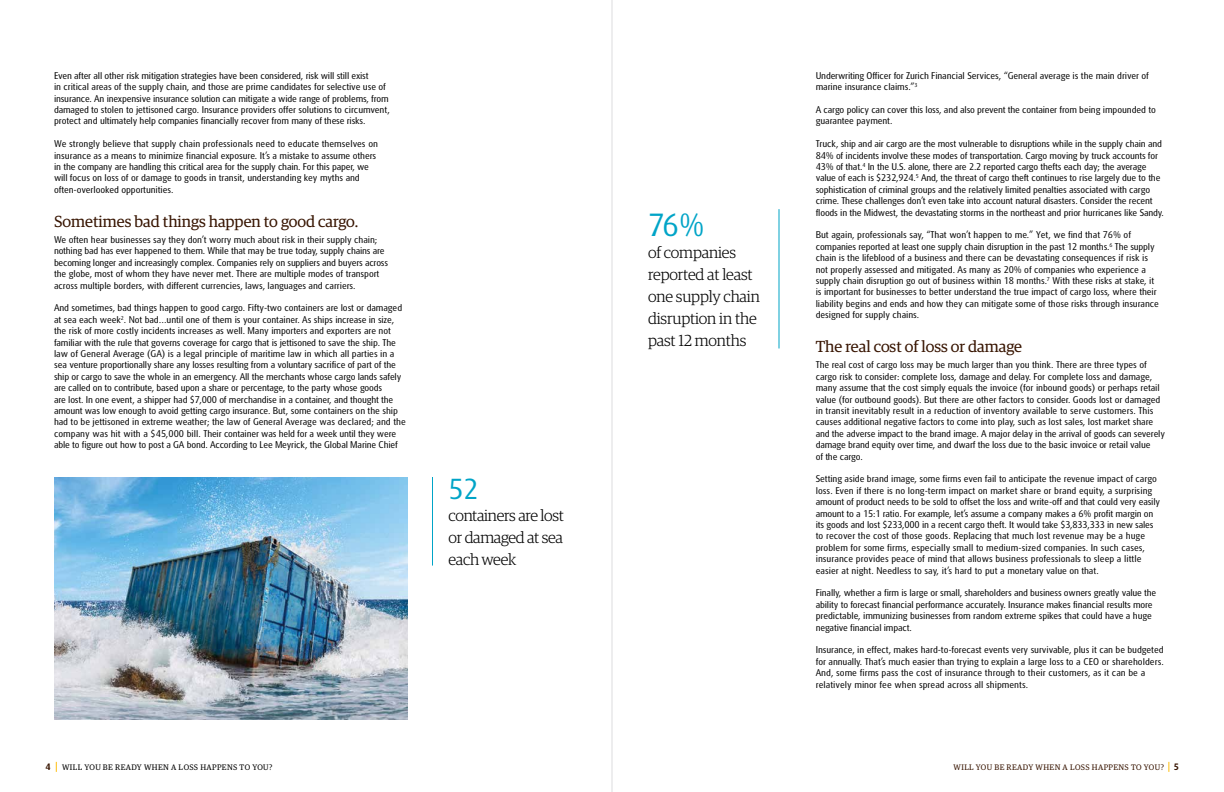
<style>
.page{position:relative;width:1224px;height:792px;background:#fff}
.page>*{position:absolute;margin:0;border:0;box-sizing:border-box;transform-origin:0 0}
.t1{font:31px "UPS Sans";color:#00a4c7}
.t2{font:28px "UPS Sans";color:#00a4c7}
.t3{font:300 16px/22px "Guardian Egyp";letter-spacing:-.01em;color:#000}
.t4{font:16px "Guardian Egyp";color:#371400}
.t5{font:9.5px/11.4px "UPS Sans";letter-spacing:-.01em;color:#000}
.t6{font:700 9px "UPS Sans";color:#371400}
.t7{font:8px "Guardian Egyp";letter-spacing:.055em;color:#371400}
.t8{font:8px "Guardian Egyp";letter-spacing:.055em;color:#000}
.s1{font-family:"UPS Sans";font-weight:700;font-size:9px}
</style>
<div class="page">
<hr style="left:779px;top:209px;width:1px;height:139px;background:#00a4c7">
<img style="left:54px;top:477px;width:354px;height:243px">
<hr style="left:432px;top:477px;width:1px;height:89px;background:#00a4c7">
<hr style="left:612px;top:0;width:1px;height:792px;background:#dcddde">
<p class="t5" style="left:54px;top:70px;width:337px">Even after all other risk mitigation strategies have been considered, risk will still exist<br>in critical areas of the supply chain, and those are prime candidates for selective use of insurance. An inexpensive insurance solution can mitigate a wide range of problems, from damaged to stolen to jettisoned cargo. Insurance providers offer solutions to circumvent, protect and ultimately help companies financially recover from many of these risks.</p>
<p class="t5" style="left:54px;top:138px;width:325px">We strongly believe that supply chain professionals need to educate themselves on insurance as a means to minimize financial exposure. It’s a mistake to assume others in the company are handling this critical area for the supply chain. For this paper, we will focus on loss of or damage to goods in transit, understanding key myths and often-overlooked opportunities.</p>
<h3 class="t4" style="left:54px;top:211px;width:306px">Sometimes bad things happen to good cargo.</h3>
<p class="t5" style="left:54px;top:234px;width:336px">We often hear businesses say they don’t worry much about risk in their supply chain; nothing bad has ever happened to them. While that may be true today, supply chains are becoming longer and increasingly complex. Companies rely on suppliers and buyers across the globe, most of whom they have never met. There are multiple modes of transport across multiple borders, with different currencies, laws, languages and carriers.</p>
<p class="t5" style="left:54px;top:302px;width:353px">And sometimes, bad things happen to good cargo. Fifty-two containers are lost or damaged at sea each week<sup>2</sup>. Not bad…until one of them is your container. As ships increase in size, the risk of more costly incidents increases as well. Many importers and exporters are not familiar with the rule that governs coverage for cargo that is jettisoned to save the ship. The law of General Average (GA) is a legal principle of maritime law in which all parties in a sea venture proportionally share any losses resulting from a voluntary sacrifice of part of the ship or cargo to save the whole in an emergency. All the merchants whose cargo lands safely are called on to contribute, based upon a share or percentage, to the party whose goods<br>are lost. In one event, a shipper had $7,000 of merchandise in a container, and thought the amount was low enough to avoid getting cargo insurance. But, some containers on the ship had to be jettisoned in extreme weather; the law of General Average was declared; and the company was hit with a $45,000 bill. Their container was held for a week until they were able to figure out how to post a GA bond. According to Lee Meyrick, the Global Marine Chief</p>
<h2 class="t2" style="left:449px;top:473px;width:32px">52</h2>
<h3 class="t3" style="left:449px;top:504px;width:117px;text-align:justify">containers are lost or damaged at sea each week</h3>
<h1 class="t1" style="left:648px;top:207px;width:58px">76%</h1>
<h3 class="t3" style="left:648px;top:241px;width:113px">of companies reported at least one supply chain disruption in the past 12 months</h3>
<p class="t5" style="left:816px;top:70px;width:335px">Underwriting Officer for Zurich Financial Services, “General average is the main driver of marine insurance claims.”<sup>3</sup></p>
<p class="t5" style="left:816px;top:104px;width:342px">A cargo policy can cover this loss, and also prevent the container from being impounded to guarantee payment.</p>
<p class="t5" style="left:816px;top:138px;width:350px">Truck, ship and air cargo are the most vulnerable to disruptions while in the supply chain and 84% of incidents involve these modes of transportation. Cargo moving by truck accounts for 43% of that.<sup>4</sup> In the U.S. alone, there are 2.2 reported cargo thefts each day; the average value of each is $232,924.<sup>5</sup> And, the threat of cargo theft continues to rise largely due to the sophistication of criminal groups and the relatively limited penalties associated with cargo crime. These challenges don’t even take into account natural disasters. Consider the recent floods in the Midwest, the devastating storms in the northeast and prior hurricanes like Sandy.</p>
<p class="t5" style="left:816px;top:229px;width:345px">But again, professionals say, “That won’t happen to me.” Yet, we find that 76% of companies reported at least one supply chain disruption in the past 12 months.<sup>6</sup> The supply chain is the lifeblood of a business and there can be devastating consequences if risk is not properly assessed and mitigated. As many as 20% of companies who experience a supply chain disruption go out of business within 18 months.<sup>7</sup> With these risks at stake, it is important for businesses to better understand the true impact of cargo loss, where their liability begins and ends and how they can mitigate some of those risks through insurance designed for supply chains.</p>
<h3 class="t4" style="left:816px;top:336px;width:208px">The real cost of loss or damage</h3>
<p class="t5" style="left:816px;top:359px;width:351px">The real cost of cargo loss may be much larger than you think. There are three types of cargo risk to consider: complete loss, damage and delay. For complete loss and damage, many assume that the cost simply equals the invoice (for inbound goods) or perhaps retail value (for outbound goods). But there are other factors to consider. Goods lost or damaged in transit inevitably result in a reduction of inventory available to serve customers. This causes additional negative factors to come into play, such as lost sales, lost market share and the adverse impact to the brand image. A major delay in the arrival of goods can severely damage brand equity over time, and dwarf the loss due to the basic invoice or retail value<br>of the cargo.</p>
<p class="t5" style="left:816px;top:473px;width:346px">Setting aside brand image, some firms even fail to anticipate the revenue impact of cargo loss. Even if there is no long-term impact on market share or brand equity, a surprising amount of product needs to be sold to offset the loss and write-off and that could very easily amount to a 15:1 ratio. For example, let’s assume a company makes a 6% profit margin on its goods and lost $233,000 in a recent cargo theft. It would take $3,833,333 in new sales to recover the cost of those goods. Replacing that much lost revenue may be a huge problem for some firms, especially small to medium-sized companies. In such cases, insurance provides peace of mind that allows business professionals to sleep a little easier at night. Needless to say, it’s hard to put a monetary value on that.</p>
<p class="t5" style="left:816px;top:587px;width:342px">Finally, whether a firm is large or small, shareholders and business owners greatly value the ability to forecast financial performance accurately. Insurance makes financial results more predictable, immunizing businesses from random extreme spikes that could have a huge negative financial impact.</p>
<p class="t5" style="left:816px;top:644px;width:350px">Insurance, in effect, makes hard-to-forecast events very survivable, plus it can be budgeted for annually. That’s much easier than trying to explain a large loss to a CEO or shareholders.<br>And, some firms pass the cost of insurance through to their customers, as it can be a relatively minor fee when spread across all shipments.</p>
<p class="t6" style="left:45px;top:762px;width:7px">4</p>
<p class="t8" style="left:62px;top:761px;width:212px">WILL YOU BE READY WHEN A LOSS HAPPENS TO YOU?</p>
<p class="t7" style="left:953px;top:761px;width:227px">WILL YOU BE READY WHEN A LOSS HAPPENS TO YOU? <span class="s1">5</span></p>
</div>
